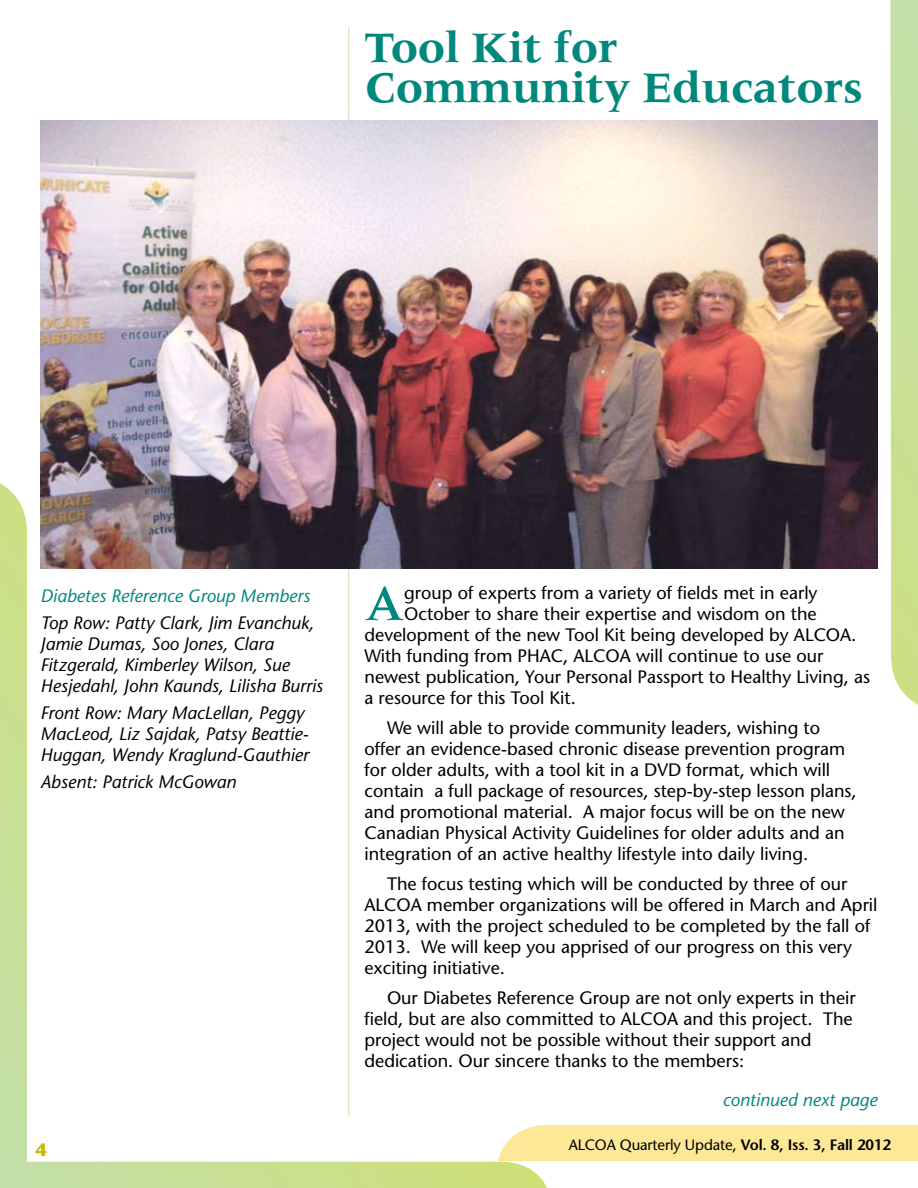
<style>
.page{position:relative;width:918px;height:1188px;background:#fff}
.page>*{position:absolute;margin:0;border:0;box-sizing:border-box;transform-origin:0 0}
.t1{font:500 51.15px "Meridien";color:#00887d}
.t2{font:700 45px/40.5px "Meridien";letter-spacing:-.01em;color:#00887d}
.t3{font:18px/21px "Stone Sans";color:#000}
.t4{font:italic 18px/21px "Stone Sans";color:#000}
.t5{font:italic 18px "Stone Sans";color:#00887d}
.t6{font:15px "Stone Sans";letter-spacing:-.01em;color:#000}
.s1{font-weight:600}
</style>
<div class="page">
<svg style="left:0;top:483px;width:547px;height:705px"></svg>
<div style="left:498px;top:1125px;width:420px;height:36px;background:#fde898"></div>
<svg style="left:890px;top:0;width:28px;height:705px;background:#cee3a2"></svg>
<hr style="left:348px;top:27px;width:1px;height:1089px;background:#c2e0ae">
<img style="left:40px;top:120px;width:838px;height:449px">
<svg style="left:36px;top:1144px;width:11px;height:12px"></svg>
<h2 class="t2" style="left:364px;top:27px;width:500px">Tool Kit for<br>Community Educators</h2>
<p class="t5" style="left:40px;top:585px;width:271px">Diabetes Reference Group Members</p>
<p class="t4" style="left:40px;top:612px;width:284px">Top Row: Patty Clark, Jim Evanchuk, Jamie Dumas, Soo Jones, Clara Fitzgerald, Kimberley Wilson, Sue Hesjedahl, John Kaunds, Lilisha Burris</p>
<p class="t4" style="left:40px;top:702px;width:270px">Front Row: Mary MacLellan, Peggy<br>MacLeod, Liz Sajdak, Patsy Beattie-<br>Huggan, Wendy Kraglund-Gauthier</p>
<p class="t4" style="left:40px;top:771px;width:197px">Absent: Patrick McGowan</p>
<h1 class="t1" style="left:364px;top:575px;width:41px">A</h1>
<p class="t3" style="left:404px;top:582px;width:415px">group of experts from a variety of fields met in early</p>
<p class="t3" style="left:404px;top:603px;width:414px">October to share their expertise and wisdom on the</p>
<p class="t3" style="left:364px;top:624px;width:493px">development of the new Tool Kit being developed by ALCOA.</p>
<p class="t3" style="left:364px;top:645px;width:460px">With funding from PHAC, ALCOA will continue to use our</p>
<p class="t3" style="left:364px;top:666px;width:507px">newest publication, Your Personal Passport to Healthy Living, as</p>
<p class="t3" style="left:364px;top:687px;width:213px">a resource for this Tool Kit.</p>
<p class="t3" style="left:364px;top:717px;width:494px;text-indent:22px">We will able to provide community leaders, wishing to offer an evidence-based chronic disease prevention program for older adults, with a tool kit in a DVD format, which will contain a full package of resources, step-by-step lesson plans, and promotional material. A major focus will be on the new Canadian Physical Activity Guidelines for older adults and an integration of an active healthy lifestyle into daily living.</p>
<p class="t3" style="left:364px;top:873px;width:515px;text-indent:22px">The focus testing which will be conducted by three of our ALCOA member organizations will be offered in March and April 2013, with the project scheduled to be completed by the fall of 2013. We will keep you apprised of our progress on this very exciting initiative.</p>
<p class="t3" style="left:364px;top:987px;width:493px;text-indent:22px">Our Diabetes Reference Group are not only experts in their field, but are also committed to ALCOA and this project. The project would not be possible without their support and dedication. Our sincere thanks to the members:</p>
<p class="t5" style="left:723px;top:1089px;width:156px">continued next page</p>
<p class="t6" style="left:569px;top:1135px;width:324px">ALCOA Quarterly Update, <span class="s1">Vol. 8, Iss. 3, Fall 2012</span></p>
</div>
